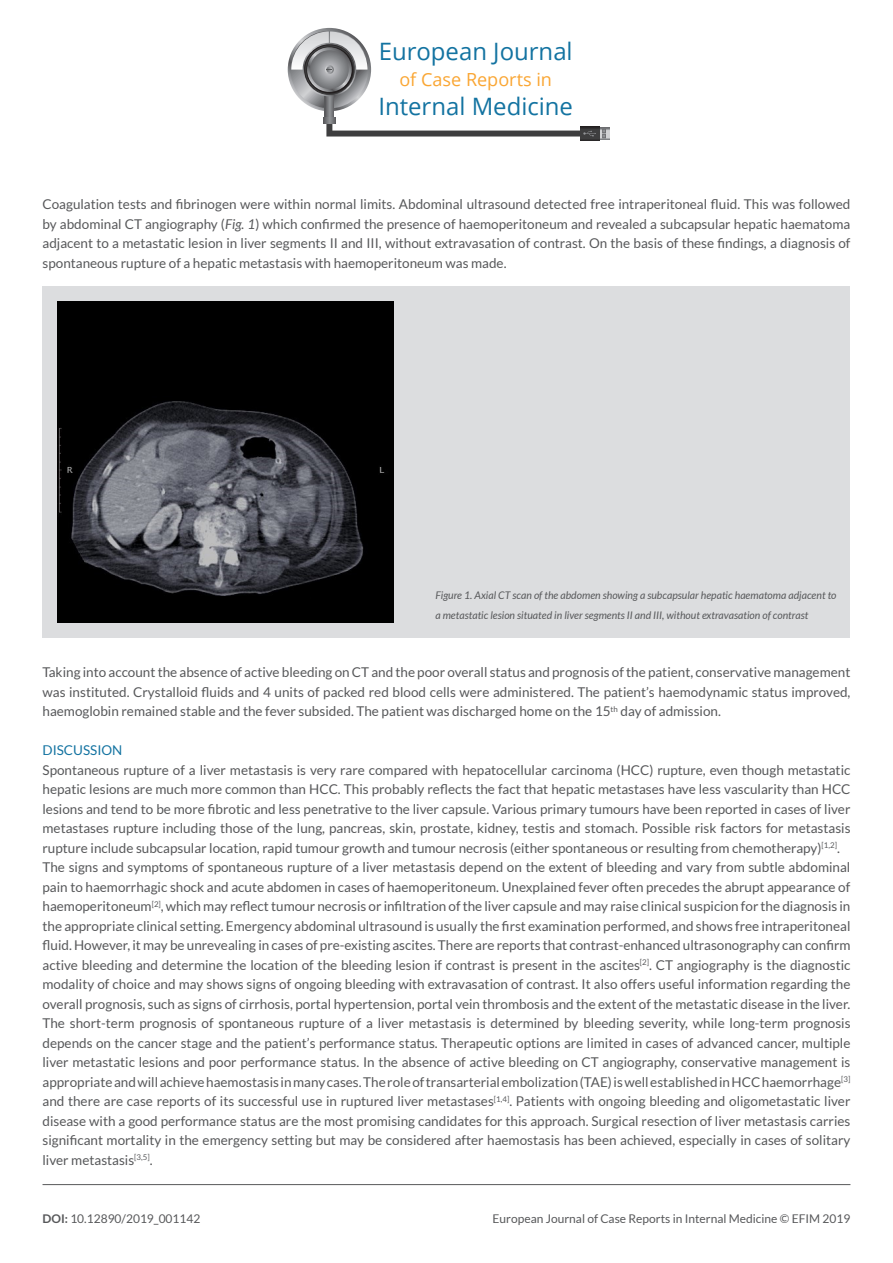
<style>
.page{position:relative;width:893px;height:1263px;background:#fff}
.page>*{position:absolute;margin:0;border:0;box-sizing:border-box;transform-origin:0 0}
.t1{font:24px "Open Sans";color:#1373a1}
.t2{font:18px "Open Sans";color:#faa633}
.TESTO_ARTICOLO{font:13.5px/19.5px "Lato";color:#57585a;text-align:justify}
.TESTO_ARTICOLO-2{font:13.5px "Lato";color:#1373a1}
.t3{font:12px "Lato";color:#57585a}
.DIDASCALIA{font:italic 10.5px/19.5px "Lato";color:#57585a}
.s1{font-style:italic}
.s2{font-weight:700}
</style>
<div class="page">
<svg style="left:288px;top:28px;width:83px;height:83px"></svg>
<svg style="left:291px;top:31px;width:77px;height:77px"></svg>
<svg style="left:325px;top:96px;width:9px;height:21px"></svg>
<svg style="left:303px;top:43px;width:53px;height:53px"></svg>
<svg style="left:304px;top:44px;width:51px;height:51px"></svg>
<svg style="left:307px;top:47px;width:45px;height:45px"></svg>
<svg style="left:310px;top:50px;width:39px;height:39px"></svg>
<svg style="left:291px;top:31px;width:76px;height:43px"></svg>
<svg style="left:600px;top:128px;width:10px;height:11px"></svg>
<svg style="left:603px;top:129px;width:2px;height:9px"></svg>
<svg style="left:580px;top:126px;width:20px;height:15px"></svg>
<svg style="left:323px;top:117px;width:273px;height:20px"></svg>
<hr style="left:43px;top:1184px;width:807px;height:1px;background:#57585a">
<div style="left:43px;top:286px;width:807px;height:351px;background:#dcdddf"></div>
<img style="left:57px;top:302px;width:336px;height:320px">
<h1 class="t1" style="left:379px;top:35px;width:196px">European Journal</h1>
<h2 class="t2" style="left:399px;top:67px;width:154px">of Case Reports in</h2>
<h1 class="t1" style="left:378px;top:89px;width:196px">Internal Medicine</h1>
<p class="TESTO_ARTICOLO" style="left:43px;top:194px;width:809px">Coagulation tests and fibrinogen were within normal limits. Abdominal ultrasound detected free intraperitoneal fluid. This was followed by abdominal CT angiography (<span class="s1">Fig. 1</span>) which confirmed the presence of haemoperitoneum and revealed a subcapsular hepatic haematoma adjacent to a metastatic lesion in liver segments II and III, without extravasation of contrast. On the basis of these findings, a diagnosis of spontaneous rupture of a hepatic metastasis with haemoperitoneum was made.</p>
<p class="DIDASCALIA" style="left:435px;top:586px;width:403px">Figure 1. Axial CT scan of the abdomen showing a subcapsular hepatic haematoma adjacent to a metastatic lesion situated in liver segments II and III, without extravasation of contrast</p>
<p class="TESTO_ARTICOLO" style="left:43px;top:662px;width:809px">Taking into account the absence of active bleeding on CT and the poor overall status and prognosis of the patient, conservative management was instituted. Crystalloid fluids and 4 units of packed red blood cells were administered. The patient’s haemodynamic status improved, haemoglobin remained stable and the fever subsided. The patient was discharged home on the 15<sup>th</sup> day of admission.</p>
<p class="TESTO_ARTICOLO-2" style="left:43px;top:743px;width:82px">DISCUSSION</p>
<p class="TESTO_ARTICOLO" style="left:43px;top:760px;width:809px">Spontaneous rupture of a liver metastasis is very rare compared with hepatocellular carcinoma (HCC) rupture, even though metastatic hepatic lesions are much more common than HCC. This probably reflects the fact that hepatic metastases have less vascularity than HCC lesions and tend to be more fibrotic and less penetrative to the liver capsule. Various primary tumours have been reported in cases of liver metastases rupture including those of the lung, pancreas, skin, prostate, kidney, testis and stomach. Possible risk factors for metastasis rupture include subcapsular location, rapid tumour growth and tumour necrosis (either spontaneous or resulting from chemotherapy)<sup>[1,2]</sup>.</p>
<p class="TESTO_ARTICOLO" style="left:43px;top:857px;width:809px">The signs and symptoms of spontaneous rupture of a liver metastasis depend on the extent of bleeding and vary from subtle abdominal pain to haemorrhagic shock and acute abdomen in cases of haemoperitoneum. Unexplained fever often precedes the abrupt appearance of haemoperitoneum<sup>[2]</sup>, which may reflect tumour necrosis or infiltration of the liver capsule and may raise clinical suspicion for the diagnosis in the appropriate clinical setting. Emergency abdominal ultrasound is usually the first examination performed, and shows free intraperitoneal fluid. However, it may be unrevealing in cases of pre-existing ascites. There are reports that contrast-enhanced ultrasonography can confirm active bleeding and determine the location of the bleeding lesion if contrast is present in the ascites<sup>[2]</sup>. CT angiography is the diagnostic modality of choice and may shows signs of ongoing bleeding with extravasation of contrast. It also offers useful information regarding the overall prognosis, such as signs of cirrhosis, portal hypertension, portal vein thrombosis and the extent of the metastatic disease in the liver.</p>
<p class="TESTO_ARTICOLO" style="left:43px;top:1013px;width:809px">The short-term prognosis of spontaneous rupture of a liver metastasis is determined by bleeding severity, while long-term prognosis depends on the cancer stage and the patient’s performance status. Therapeutic options are limited in cases of advanced cancer, multiple liver metastatic lesions and poor performance status. In the absence of active bleeding on CT angiography, conservative management is appropriate and will achieve haemostasis in many cases. The role of transarterial embolization (TAE) is well established in HCC haemorrhage<sup>[3] </sup>and there are case reports of its successful use in ruptured liver metastases<sup>[1,4]</sup>. Patients with ongoing bleeding and oligometastatic liver disease with a good performance status are the most promising candidates for this approach. Surgical resection of liver metastasis carries significant mortality in the emergency setting but may be considered after haemostasis has been achieved, especially in cases of solitary liver metastasis<sup>[3,5]</sup>.</p>
<p class="t3" style="left:43px;top:1212px;width:159px"><span class="s2">DOI:</span> 10.12890/2019_001142</p>
<p class="t3" style="left:493px;top:1212px;width:359px">European Journal of Case Reports in Internal Medicine © EFIM 2019</p>
</div>
